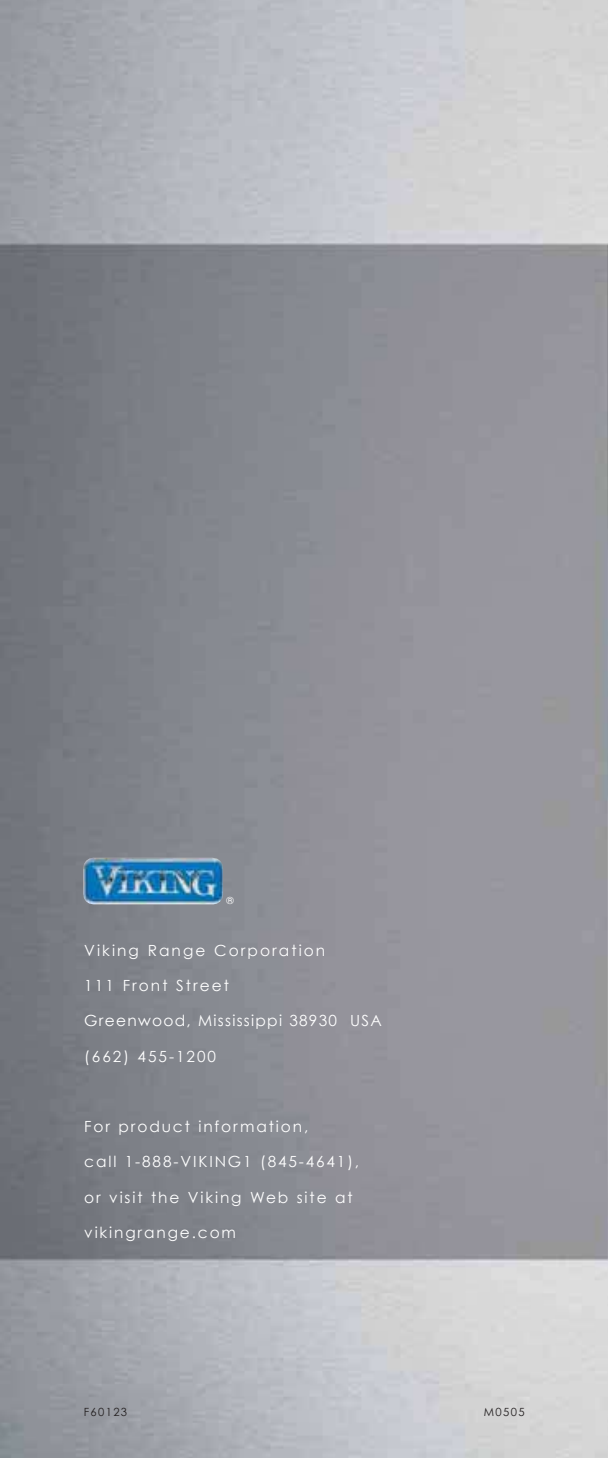
<style>
.page{position:relative;width:608px;height:1458px;background:#fff}
.page>*{position:absolute;margin:0;border:0;box-sizing:border-box;transform-origin:0 0}
.t1{font:15.3px "Century Gothic";letter-spacing:.12em;color:#fff}
.t2{font:15.3px "Century Gothic";letter-spacing:.085em;color:#fff}
.t3{font:11.25px "Century Gothic";letter-spacing:.12em;color:#231f20}
.t4{font:9.67px "Century Gothic";color:#fff}
</style>
<div class="page">
<img style="left:0;top:0;width:608px;height:1458px">
<img style="left:83px;top:858px;width:140px;height:46px">
<p class="t4" style="left:226px;top:895px;width:9px">®</p>
<p class="t1" style="left:84px;top:941px;width:242px">Viking Range Corporation</p>
<p class="t1" style="left:84px;top:976px;width:146px">111 Front Street</p>
<p class="t2" style="left:84px;top:1012px;width:299px">Greenwood, Mississippi 38930 USA</p>
<p class="t1" style="left:84px;top:1047px;width:133px">(662) 455-1200</p>
<p class="t1" style="left:84px;top:1117px;width:225px">For product information,</p>
<p class="t1" style="left:84px;top:1152px;width:276px">call 1-888-VIKING1 (845-4641),</p>
<p class="t1" style="left:84px;top:1188px;width:270px">or visit the Viking Web site at</p>
<p class="t1" style="left:84px;top:1223px;width:153px">vikingrange.com</p>
<p class="t3" style="left:84px;top:1405px;width:45px">F60123</p>
<p class="t3" style="left:483px;top:1405px;width:42px">M0505</p>
</div>
